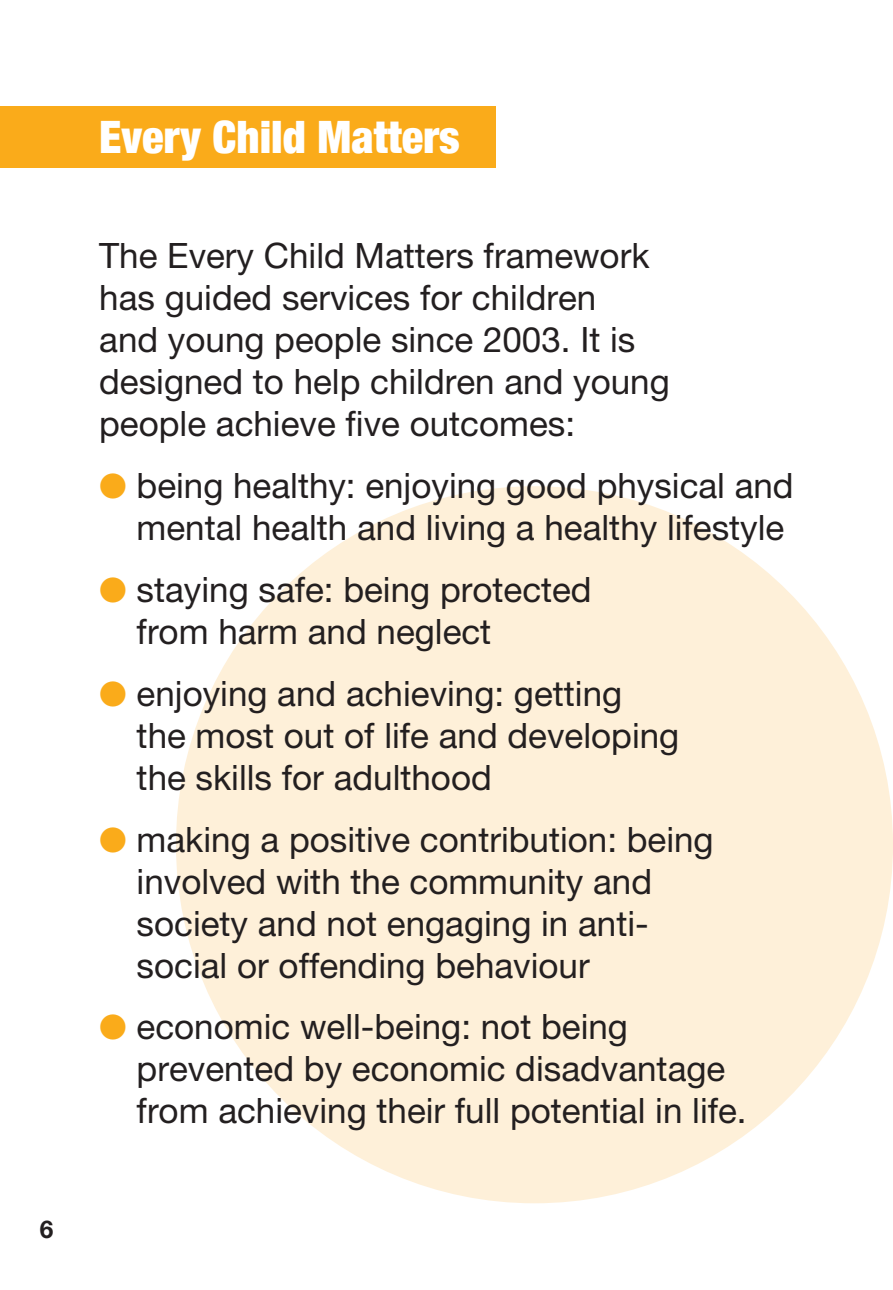
<style>
.page{position:relative;width:893px;height:1290px;background:#fff}
.page>*{position:absolute;margin:0;border:0;box-sizing:border-box;transform-origin:0 0}
.t1{font:900 condensed 44.8px "Helvetica Neue";color:#fff}
.t2{font:35px/42px "Helvetica Neue LT Pro";color:#231f20}
.t3{font:700 24.5px "Helvetica Neue LT Pro";color:#231f20}
.s1{color:#faab1a}
</style>
<div class="page">
<div style="left:176px;top:486px;width:717px;height:717px;background:#fef0d9;border-radius:50%"></div>
<div style="left:0;top:107px;width:495px;height:61px;background:#faab1a"></div>
<hr style="left:892px;top:107px;width:1px;height:61px;background:#faab1a">
<p class="t3" style="left:40px;top:1214px;width:15px">6</p>
<p class="t1" style="left:99px;top:100px;width:362px">Every Child Matters</p>
<p class="t2" style="left:99px;top:234px;width:572px">The Every Child Matters framework has guided services for children<br>and young people since 2003. It is designed to help children and young people achieve five outcomes:</p>
<p class="t2" style="left:99px;top:464px;width:696px;text-align:right"><span class="s1">●</span> being healthy: enjoying good physical and mental health and living a healthy lifestyle</p>
<p class="t2" style="left:137px;top:568px;width:457px;text-indent:-37px"><span class="s1">●</span> staying safe: being protected from harm and neglect</p>
<p class="t2" style="left:137px;top:672px;width:544px;text-indent:-37px"><span class="s1">●</span> enjoying and achieving: getting the most out of life and developing the skills for adulthood</p>
<p class="t2" style="left:137px;top:818px;width:579px;text-indent:-37px"><span class="s1">●</span> making a positive contribution: being involved with the community and society and not engaging in anti&shy;social or offending behaviour</p>
<p class="t2" style="left:137px;top:1005px;width:611px;text-indent:-37px"><span class="s1">●</span> economic well-being: not being prevented by economic disadvantage from achieving their full potential in life.</p>
</div>
